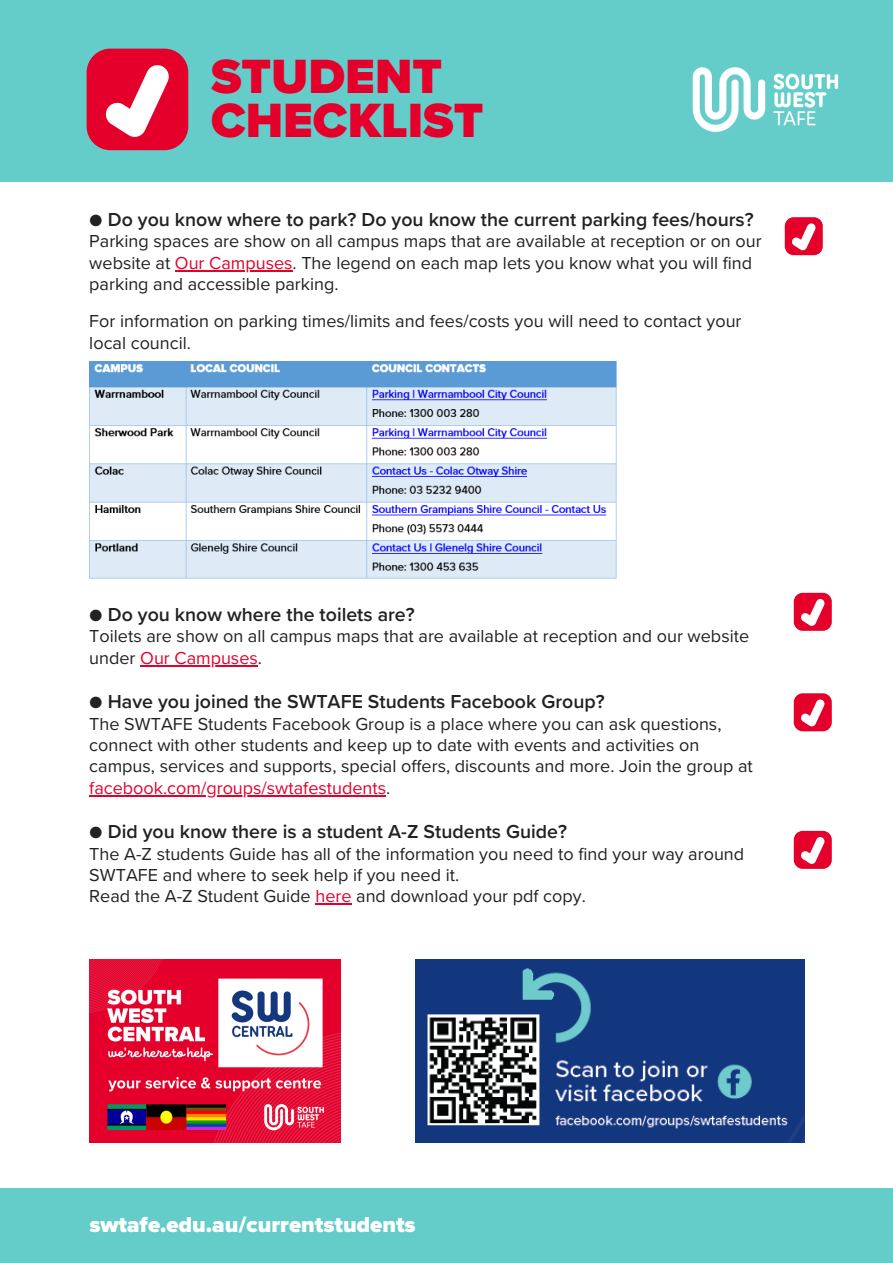
<style>
.page{position:relative;width:893px;height:1263px;background:#64ccc9}
.page>*{position:absolute;margin:0;border:0;box-sizing:border-box;transform-origin:0 0}
.t1{font:900 49.8px/44.1px "Proxima Nova";color:#e4002b}
.t2{font:900 22.5px "Proxima Nova";color:#fff}
.t3{font:600 19.5px "Proxima Nova";color:#222}
.t4{font:18px/21.4px "Proxima Nova";color:#222}
.s1{color:#e4002b}
</style>
<div class="page">
<div style="left:0;top:182px;width:893px;height:1005px;background:#fff"></div>
<div style="left:87px;top:49px;width:101px;height:101px;background:#e4002b;border-radius:24px"></div>
<svg style="left:105px;top:65px;width:64px;height:72px"></svg>
<img style="left:692px;top:67px;width:147px;height:65px">
<hr style="left:175px;top:270px;width:117px;height:2px;background:#e4002b">
<hr style="left:140px;top:665px;width:118px;height:1px;background:#e4002b">
<hr style="left:89px;top:795px;width:297px;height:1px;background:#e4002b">
<hr style="left:315px;top:903px;width:36px;height:2px;background:#e4002b">
<img style="left:89px;top:960px;width:251px;height:183px">
<img style="left:416px;top:960px;width:388px;height:183px">
<img style="left:89px;top:361px;width:528px;height:218px">
<div style="left:785px;top:217px;width:38px;height:38px;background:#e4002b;border-radius:9px"></div>
<svg style="left:792px;top:223px;width:24px;height:27px"></svg>
<div style="left:794px;top:593px;width:38px;height:38px;background:#e4002b;border-radius:9px"></div>
<svg style="left:801px;top:599px;width:24px;height:27px"></svg>
<div style="left:794px;top:693px;width:38px;height:38px;background:#e4002b;border-radius:9px"></div>
<svg style="left:801px;top:699px;width:24px;height:27px"></svg>
<div style="left:794px;top:831px;width:38px;height:38px;background:#e4002b;border-radius:9px"></div>
<svg style="left:801px;top:837px;width:24px;height:27px"></svg>
<h1 class="t1" style="left:211px;top:55px;width:274px">STUDENT<br>CHECKLIST</h1>
<p class="t3" style="left:89px;top:208px;width:666px">● Do you know where to park? Do you know the current parking fees/hours?</p>
<p class="t4" style="left:89px;top:231px;width:674px">Parking spaces are show on all campus maps that are available at reception or on our website at <span class="s1">Our Campuses</span>. The legend on each map lets you know what you will find parking and accessible parking.</p>
<p class="t4" style="left:89px;top:311px;width:653px">For information on parking times/limits and fees/costs you will need to contact your local council.</p>
<p class="t3" style="left:89px;top:603px;width:327px">● Do you know where the toilets are?</p>
<p class="t4" style="left:89px;top:626px;width:661px">Toilets are show on all campus maps that are available at reception and our website under <span class="s1">Our Campuses</span>.</p>
<p class="t3" style="left:89px;top:690px;width:517px">● Have you joined the SWTAFE Students Facebook Group?</p>
<p class="t4" style="left:89px;top:713px;width:665px">The SWTAFE Students Facebook Group is a place where you can ask questions, connect with other students and keep up to date with events and activities on campus, services and supports, special offers, discounts and more. Join the group at <span class="s1">facebook.com/groups/swtafestudents</span>.</p>
<p class="t3" style="left:89px;top:820px;width:479px">● Did you know there is a student A-Z Students Guide?</p>
<p class="t4" style="left:89px;top:843px;width:656px">The A-Z students Guide has all of the information you need to find your way around<br>SWTAFE and where to seek help if you need it.<br>Read the A-Z Student Guide <span class="s1">here</span> and download your pdf copy.</p>
<p class="t2" style="left:89px;top:1212px;width:328px">swtafe.edu.au/currentstudents</p>
</div>
